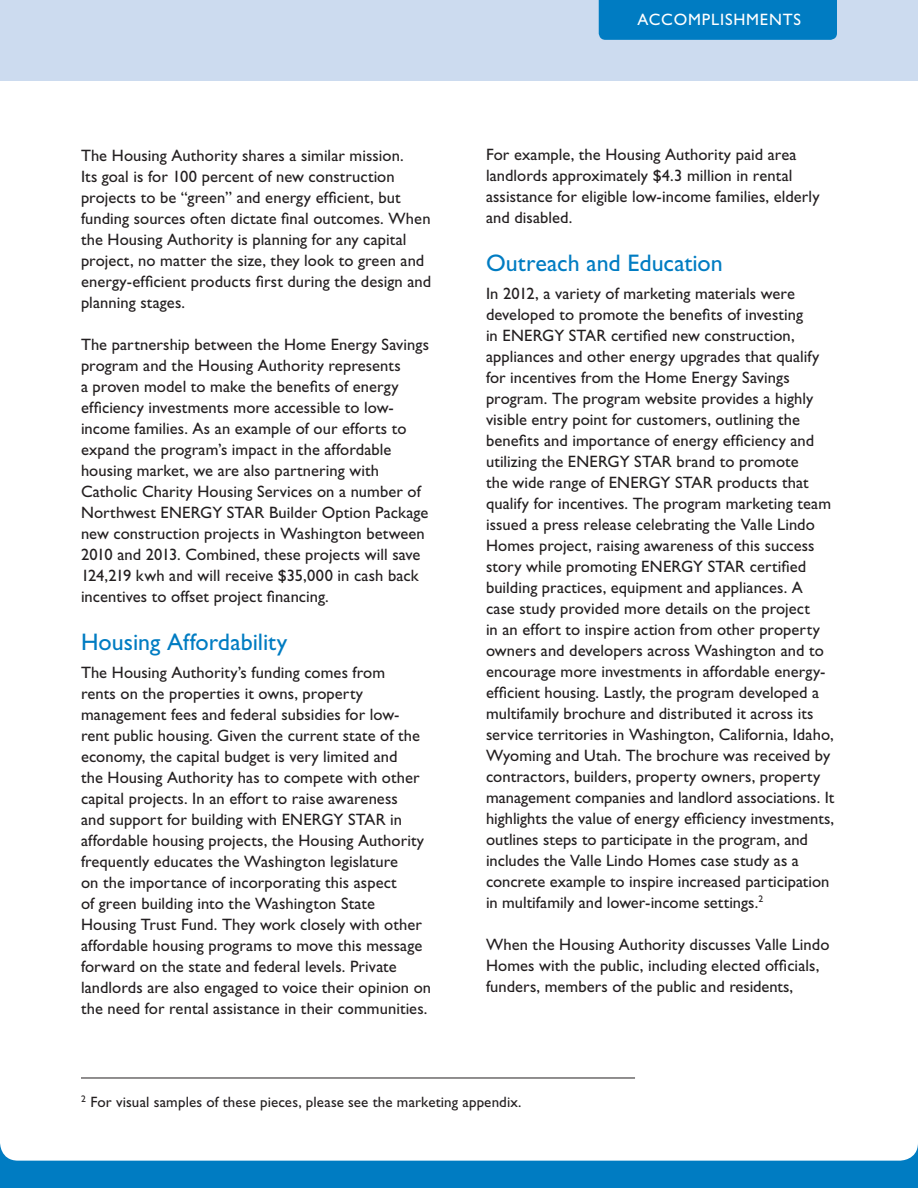
<style>
.page{position:relative;width:918px;height:1188px;background:#fff}
.page>*{position:absolute;margin:0;border:0;box-sizing:border-box;transform-origin:0 0}
.Headline_Space_After{font:24px "Gill Sans Std";color:#007cc2}
.t1{font:16.5px/21px "Gill Sans Std";letter-spacing:.005em;color:#231f20}
.t2{font:16.5px "Gill Sans Std";letter-spacing:.05em;color:#fff}
.t3{font:15px "Gill Sans Std";letter-spacing:.01em;color:#231f20}
</style>
<div class="page">
<div style="left:0;top:0;width:918px;height:81px;background:#ccdbef"></div>
<div style="left:0;top:1143px;width:918px;height:45px;background:#007cc2"></div>
<div style="left:0;top:1106px;width:918px;height:55px;background:#fff;border-radius:18px"></div>
<div style="left:599px;top:0;width:238px;height:40px;background:#007cc2"></div>
<hr style="left:81px;top:1078px;width:554px;height:1px;background:#231f20">
<p class="t1" style="left:81px;top:145px;width:352px">The Housing Authority shares a similar mission.<br>Its goal is for 100 percent of new construction projects to be “green” and energy efficient, but funding sources often dictate final outcomes. When the Housing Authority is planning for any capital project, no matter the size, they look to green and energy-efficient products first during the design and planning stages.</p>
<p class="t1" style="left:81px;top:334px;width:350px">The partnership between the Home Energy Savings program and the Housing Authority represents<br>a proven model to make the benefits of energy efficiency investments more accessible to low&shy;income families. As an example of our efforts to expand the program’s impact in the affordable housing market, we are also partnering with Catholic Charity Housing Services on a number of Northwest ENERGY STAR Builder Option Package new construction projects in Washington between 2010 and 2013. Combined, these projects will save 124,219 kwh and will receive $35,000 in cash back incentives to offset project financing.</p>
<p class="Headline_Space_After" style="left:81px;top:628px;width:208px">Housing Affordability</p>
<p class="t1" style="left:81px;top:662px;width:352px">The Housing Authority’s funding comes from<br>rents on the properties it owns, property management fees and federal subsidies for low&shy;rent public housing. Given the current state of the economy, the capital budget is very limited and<br>the Housing Authority has to compete with other capital projects. In an effort to raise awareness<br>and support for building with ENERGY STAR in affordable housing projects, the Housing Authority frequently educates the Washington legislature<br>on the importance of incorporating this aspect<br>of green building into the Washington State Housing Trust Fund. They work closely with other affordable housing programs to move this message forward on the state and federal levels. Private landlords are also engaged to voice their opinion on the need for rental assistance in their communities.</p>
<p class="t2" style="left:638px;top:10px;width:165px">ACCOMPLISHMENTS</p>
<p class="t1" style="left:486px;top:144px;width:335px">For example, the Housing Authority paid area landlords approximately $4.3 million in rental assistance for eligible low-income families, elderly and disabled.</p>
<p class="Headline_Space_After" style="left:486px;top:249px;width:238px">Outreach and Education</p>
<p class="t1" style="left:486px;top:283px;width:350px">In 2012, a variety of marketing materials were developed to promote the benefits of investing<br>in ENERGY STAR certified new construction, appliances and other energy upgrades that qualify for incentives from the Home Energy Savings program. The program website provides a highly visible entry point for customers, outlining the benefits and importance of energy efficiency and utilizing the ENERGY STAR brand to promote<br>the wide range of ENERGY STAR products that qualify for incentives. The program marketing team issued a press release celebrating the Valle Lindo Homes project, raising awareness of this success story while promoting ENERGY STAR certified building practices, equipment and appliances. A case study provided more details on the project<br>in an effort to inspire action from other property owners and developers across Washington and to encourage more investments in affordable energy&shy;efficient housing. Lastly, the program developed a multifamily brochure and distributed it across its service territories in Washington, California, Idaho, Wyoming and Utah. The brochure was received by contractors, builders, property owners, property management companies and landlord associations. It highlights the value of energy efficiency investments, outlines steps to participate in the program, and includes the Valle Lindo Homes case study as a concrete example to inspire increased participation in multifamily and lower-income settings.<sup>2</sup></p>
<p class="t1" style="left:486px;top:934px;width:345px">When the Housing Authority discusses Valle Lindo<br>Homes with the public, including elected officials, funders, members of the public and residents,</p>
<p class="t3" style="left:81px;top:1094px;width:442px"><sup>2</sup> For visual samples of these pieces, please see the marketing appendix.</p>
</div>
